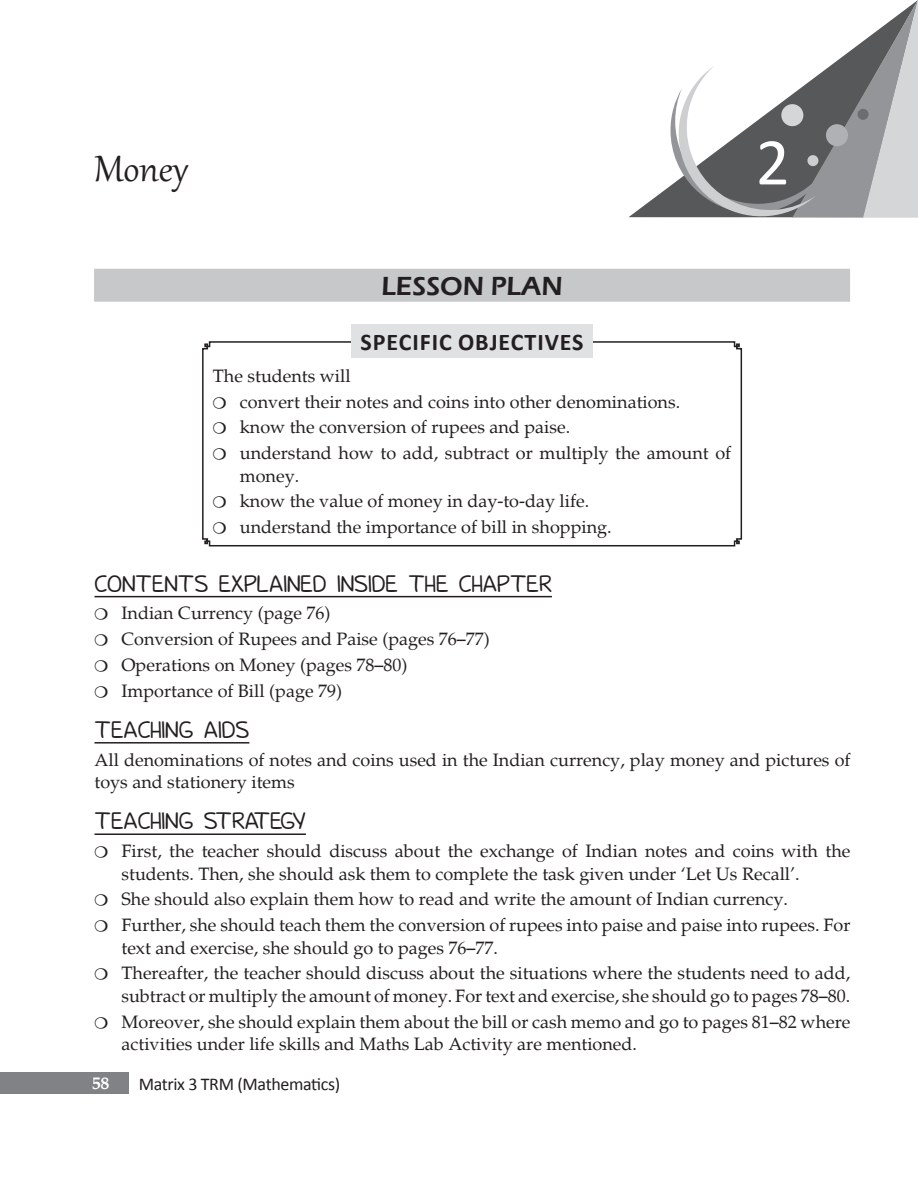
<style>
.page{position:relative;width:918px;height:1188px;background:#fff}
.page>*{position:absolute;margin:0;border:0;box-sizing:border-box;transform-origin:0 0}
.t1{font:67.5px "Calibri";color:#fff}
.t2{font:45px "Gabriola";color:#231f20}
.Lesson_plan{font:600 27px "Eras ITC";color:#231f20}
.Heading_1{font:700 24px "Calibri";letter-spacing:.04em;color:#231f20}
.Heading_2{font:21px "Donald";color:#231f20}
.Sub_para{font:18px/22.5px "Palatino";color:#231f20}
.Body_text{font:18px/22.5px "Palatino";color:#231f20}
.t3{font:18px "Calibri";letter-spacing:-.02em;color:#231f20}
.t4{font:700 18px "Palatino";color:#fff}
</style>
<div class="page">
<svg style="left:629px;top:188px;width:38px;height:29px"></svg>
<svg style="left:667px;top:0;width:251px;height:218px"></svg>
<div style="left:0;top:1072px;width:128px;height:22px;background:#808285"></div>
<hr style="left:94px;top:596px;width:458px;height:1px;background:#231f20">
<hr style="left:94px;top:742px;width:155px;height:2px;background:#231f20">
<hr style="left:94px;top:833px;width:212px;height:2px;background:#231f20">
<svg style="left:202px;top:340px;width:541px;height:207px"></svg>
<div style="left:352px;top:324px;width:241px;height:34px;background:#e0e1e3"></div>
<div style="left:94px;top:269px;width:756px;height:33px;background:#c7c8ca"></div>
<svg style="left:213px;top:397px;width:13px;height:11px"></svg>
<svg style="left:213px;top:422px;width:13px;height:12px"></svg>
<svg style="left:213px;top:448px;width:13px;height:12px"></svg>
<svg style="left:213px;top:496px;width:13px;height:12px"></svg>
<svg style="left:213px;top:522px;width:13px;height:12px"></svg>
<p class="t2" style="left:94px;top:140px;width:95px">Money</p>
<p class="t1" style="left:756px;top:120px;width:36px">2</p>
<p class="Lesson_plan" style="left:381px;top:271px;width:183px">LESSON PLAN</p>
<p class="Heading_1" style="left:361px;top:327px;width:225px">SPECIFIC OBJECTIVES</p>
<p class="Body_text" style="left:213px;top:365px;width:139px">The students will</p>
<p class="Sub_para" style="left:240px;top:391px;width:442px">convert their notes and coins into other denominations.</p>
<p class="Sub_para" style="left:240px;top:416px;width:332px">know the conversion of rupees and paise.</p>
<p class="Sub_para" style="left:240px;top:442px;width:493px">understand how to add, subtract or multiply the amount of money.</p>
<p class="Sub_para" style="left:240px;top:490px;width:351px">know the value of money in day-to-day life.</p>
<p class="Sub_para" style="left:240px;top:516px;width:373px">understand the importance of bill in shopping.</p>
<p class="Heading_2" style="left:94px;top:575px;width:459px">CONTENTS EXPLAINED INSIDE THE CHAPTER</p>
<p class="Sub_para" style="left:122px;top:603px;width:211px">Indian Currency (page 76)</p>
<p class="Sub_para" style="left:122px;top:628px;width:370px">Conversion of Rupees and Paise (pages 76–77)</p>
<p class="Sub_para" style="left:122px;top:654px;width:288px">Operations on Money (pages 78–80)</p>
<p class="Sub_para" style="left:122px;top:680px;width:222px">Importance of Bill (page 79)</p>
<p class="Heading_2" style="left:94px;top:721px;width:156px">TEACHING AIDS</p>
<p class="Body_text" style="left:94px;top:749px;width:758px">All denominations of notes and coins used in the Indian currency, play money and pictures of toys and stationery items</p>
<p class="Heading_2" style="left:94px;top:812px;width:213px">TEACHING STRATEGY</p>
<p class="Sub_para" style="left:122px;top:840px;width:730px">First, the teacher should discuss about the exchange of Indian notes and coins with the students. Then, she should ask them to complete the task given under ‘Let Us Recall’.</p>
<p class="Sub_para" style="left:122px;top:888px;width:668px">She should also explain them how to read and write the amount of Indian currency.</p>
<p class="Sub_para" style="left:122px;top:914px;width:730px">Further, she should teach them the conversion of rupees into paise and paise into rupees. For text and exercise, she should go to pages 76–77.</p>
<p class="Sub_para" style="left:122px;top:962px;width:730px">Thereafter, the teacher should discuss about the situations where the students need to add, subtract or multiply the amount of money. For text and exercise, she should go to pages 78–80.</p>
<p class="Sub_para" style="left:122px;top:1011px;width:731px">Moreover, she should explain them about the bill or cash memo and go to pages 81–82 where activities under life skills and Maths Lab Activity are mentioned.</p>
<p class="t4" style="left:92px;top:1073px;width:19px">58</p>
<p class="t3" style="left:139px;top:1073px;width:203px">Matrix 3 TRM (Mathematics)</p>
</div>
